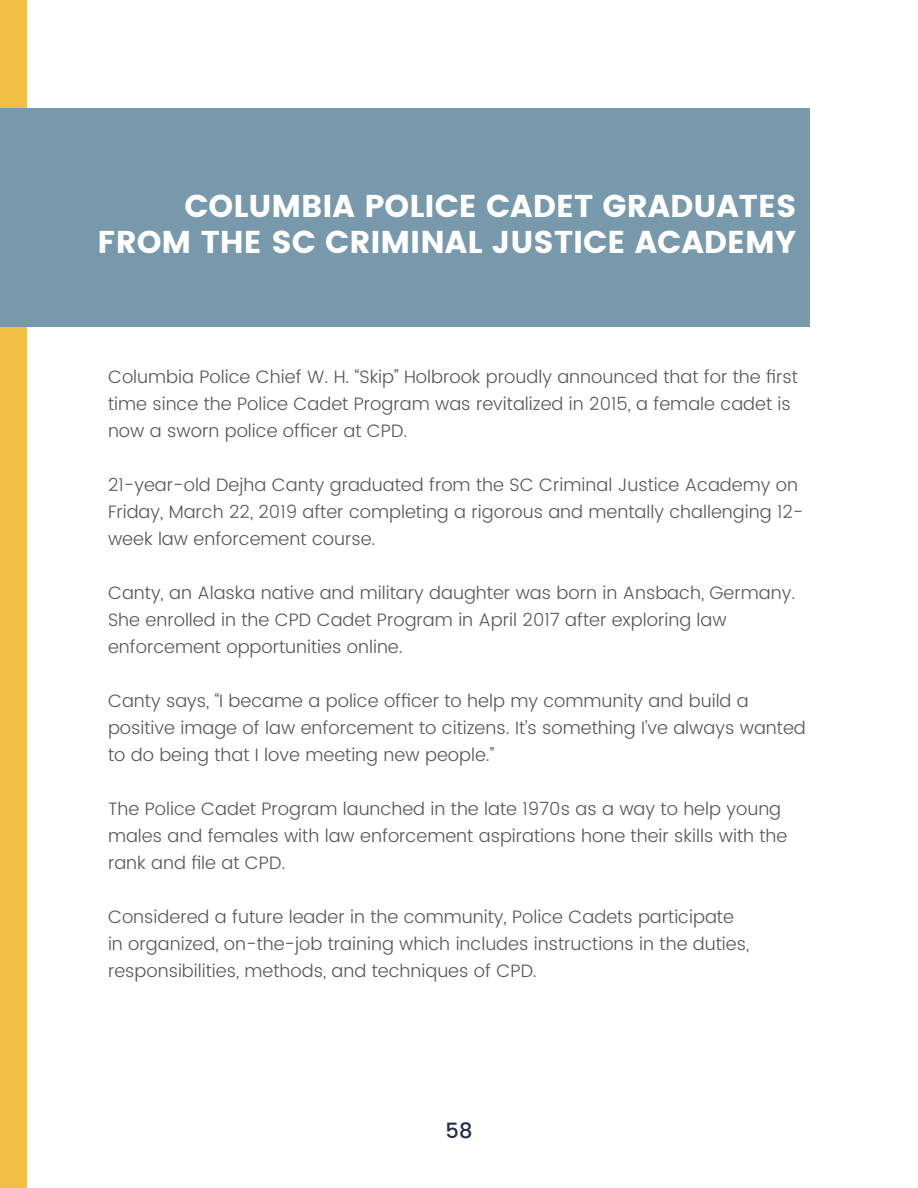
<style>
.page{position:relative;width:918px;height:1188px;background:#fff}
.page>*{position:absolute;margin:0;border:0;box-sizing:border-box;transform-origin:0 0}
.t1{font:31.5px/36px "Poppins";color:#fff;text-align:right}
.t2{font:500 21px "Poppins";color:#212e47}
.t3{font:300 18px/27px "Poppins";color:#555859}
</style>
<div class="page">
<div style="left:0;top:0;width:27px;height:1188px;background:#f1bf43"></div>
<div style="left:0;top:108px;width:810px;height:218px;background:#7899ab"></div>
<h1 class="t1" style="left:98px;top:188px;width:700px">COLUMBIA POLICE CADET GRADUATES<br>FROM THE SC CRIMINAL JUSTICE ACADEMY</h1>
<p class="t3" style="left:108px;top:364px;width:691px">Columbia Police Chief W. H. “Skip” Holbrook proudly announced that for the first time since the Police Cadet Program was revitalized in 2015, a female cadet is now a sworn police officer at CPD.</p>
<p class="t3" style="left:108px;top:472px;width:697px">21-year-old Dejha Canty graduated from the SC Criminal Justice Academy on<br>Friday, March 22, 2019 after completing a rigorous and mentally challenging 12- week law enforcement course.</p>
<p class="t3" style="left:108px;top:580px;width:689px">Canty, an Alaska native and military daughter was born in Ansbach, Germany.<br>She enrolled in the CPD Cadet Program in April 2017 after exploring law enforcement opportunities online.</p>
<p class="t3" style="left:108px;top:688px;width:699px">Canty says, “I became a police officer to help my community and build a positive image of law enforcement to citizens. It’s something I’ve always wanted to do being that I love meeting new people.”</p>
<p class="t3" style="left:108px;top:796px;width:681px">The Police Cadet Program launched in the late 1970s as a way to help young males and females with law enforcement aspirations hone their skills with the rank and file at CPD.</p>
<p class="t3" style="left:108px;top:904px;width:643px">Considered a future leader in the community, Police Cadets participate in organized, on-the-job training which includes instructions in the duties, responsibilities, methods, and techniques of CPD.</p>
<p class="t2" style="left:446px;top:1115px;width:28px">58</p>
</div>
